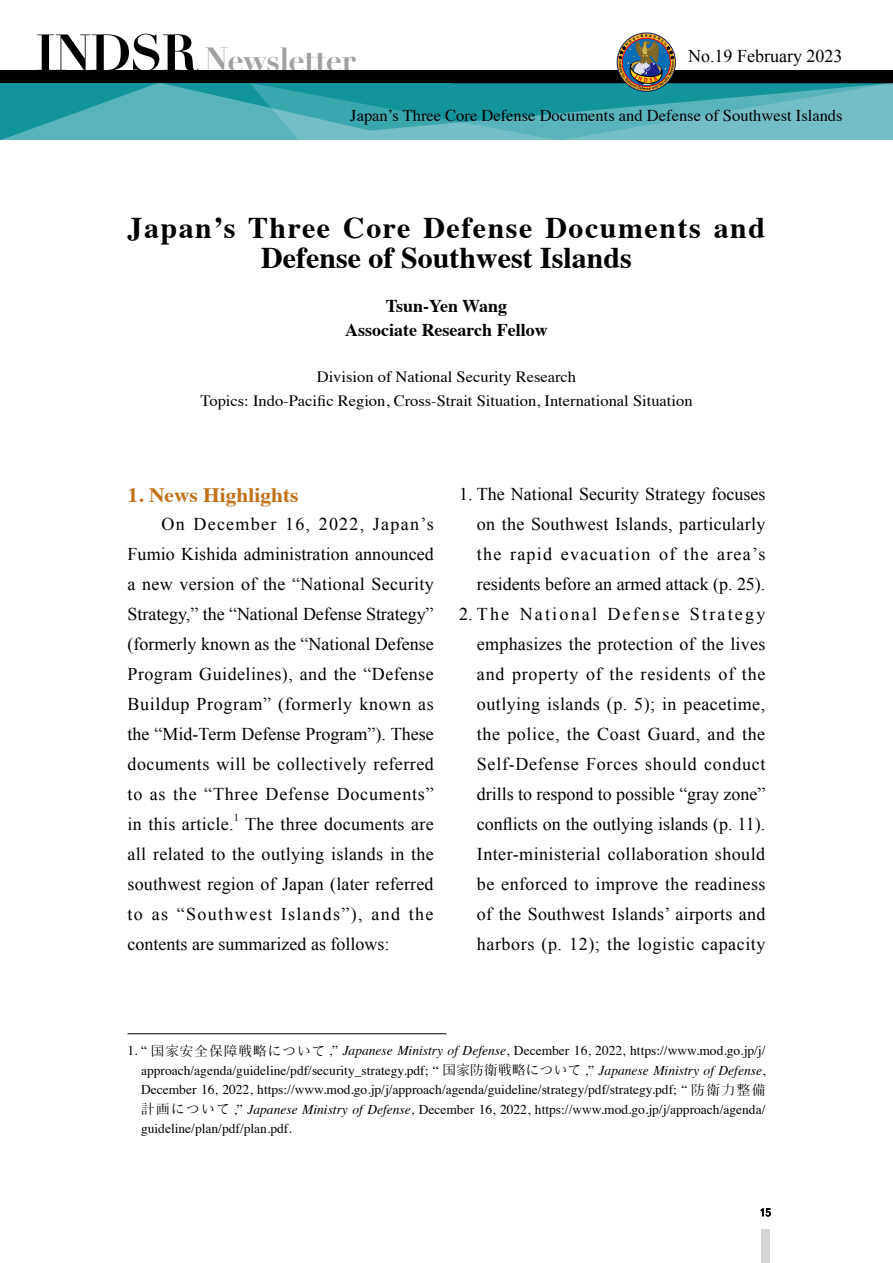
<style>
.page{position:relative;width:893px;height:1263px;background:#fff}
.page>*{position:absolute;margin:0;border:0;box-sizing:border-box;transform-origin:0 0}
.t1{font:700 32.7px "Didot";letter-spacing:-.03em;color:#9fa0a0}
.t2{font:700 30px/30px "Times";letter-spacing:.05em;color:#000;text-align:center}
.t3{font:700 20.4px "Times";color:#c27118;scale:1.05 1}
.t4{font:18px/30px "Times New Roman";letter-spacing:.015em;color:#000;text-align:justify}
.t5{font:700 18px/24px "Times";color:#000;text-align:center}
.t6{font:16.5px "Times";color:#000}
.t7{font:15.75px/24px "Times";color:#000;text-align:center;scale:1.05 1}
.t8{font:13.5px/19.5px "Times";color:#000;text-align:justify}
.t9{font:10.5px "Times New Roman";color:#000}
.s1{font-size:50.55px;color:#000}
.s2{font-family:"Hana Min A"}
.s3{font-style:italic}
</style>
<div class="page">
<svg style="left:0;top:83px;width:249px;height:57px;background:#3ea7ae"></svg>
<svg style="left:761px;top:1208px;width:10px;height:8px"></svg>
<div style="left:0;top:70px;width:893px;height:13px;background:#000"></div>
<svg style="left:249px;top:34px;width:644px;height:106px"></svg>
<div style="left:761px;top:1229px;width:9px;height:34px;background:#d5d5d6"></div>
<hr style="left:128px;top:1033px;width:318px;height:1px;background:#000">
<h1 class="t1" style="left:35px;top:38px;width:322px"><span class="s1">INDSR</span> Newsletter</h1>
<p class="t4" style="left:688px;top:41px;width:156px">No.19 February 2023</p>
<p class="t6" style="left:350px;top:100px;width:494px">Japan’s Three Core Defense Documents and Defense of Southwest Islands</p>
<h2 class="t2" style="left:128px;top:209px;width:639px">Japan’s Three Core Defense Documents and<br>Defense of Southwest Islands</h2>
<p class="t5" style="left:345px;top:292px;width:204px">Tsun-Yen Wang<br>Associate Research Fellow</p>
<p class="t7" style="left:200px;top:363px;width:470px">Division of National Security Research<br>Topics: Indo-Pacific Region, Cross-Strait Situation, International Situation</p>
<p class="t3" style="left:128px;top:475px;width:164px">1. News Highlights</p>
<p class="t4" style="left:128px;top:508px;width:308px;text-indent:34px">On December 16, 2022, Japan’s Fumio Kishida administration announced a new version of the “National Security Strategy,” the “National Defense Strategy” (formerly known as the “National Defense Program Guidelines), and the “Defense Buildup Program” (formerly known as the “Mid-Term Defense Program”). These documents will be collectively referred to as the “Three Defense Documents” in this article.</p>
<p class="t9" style="left:234px;top:811px;width:7px">1</p>
<p class="t4" style="left:128px;top:808px;width:308px;text-indent:118px">The three documents are all related to the outlying islands in the southwest region of Japan (later referred to as “Southwest Islands”), and the contents are summarized as follows:</p>
<p class="t4" style="left:477px;top:478px;width:290px;text-indent:-18px">1. The National Security Strategy focuses on the Southwest Islands, particularly the rapid evacuation of the area’s residents before an armed attack (p. 25).</p>
<p class="t4" style="left:477px;top:598px;width:290px;text-indent:-18px">2. The National Defense Strategy emphasizes the protection of the lives and property of the residents of the outlying islands (p. 5); in peacetime, the police, the Coast Guard, and the Self-Defense Forces should conduct drills to respond to possible “gray zone” conflicts on the outlying islands (p. 11).<br>Inter-ministerial collaboration should be enforced to improve the readiness of the Southwest Islands’ airports and harbors (p. 12); the logistic capacity</p>
<p class="t8" style="left:141px;top:1040px;width:626px;text-indent:-13px">1. “ <span class="s2">国家安全保障戦略について</span> ,” <span class="s3">Japanese Ministry of Defense</span>, December 16, 2022, https://www.mod.go.jp/j/ approach/agenda/guideline/pdf/security_strategy.pdf; “ <span class="s2">国家防衛戦略について</span> ,” <span class="s3">Japanese Ministry of Defense</span>, December 16, 2022, https://www.mod.go.jp/j/approach/agenda/guideline/strategy/pdf/strategy.pdf; “ <span class="s2">防衛力整備計画について</span> ,” <span class="s3">Japanese Ministry of Defense</span>, December 16, 2022, https://www.mod.go.jp/j/approach/agenda/ guideline/plan/pdf/plan.pdf.</p>
</div>
